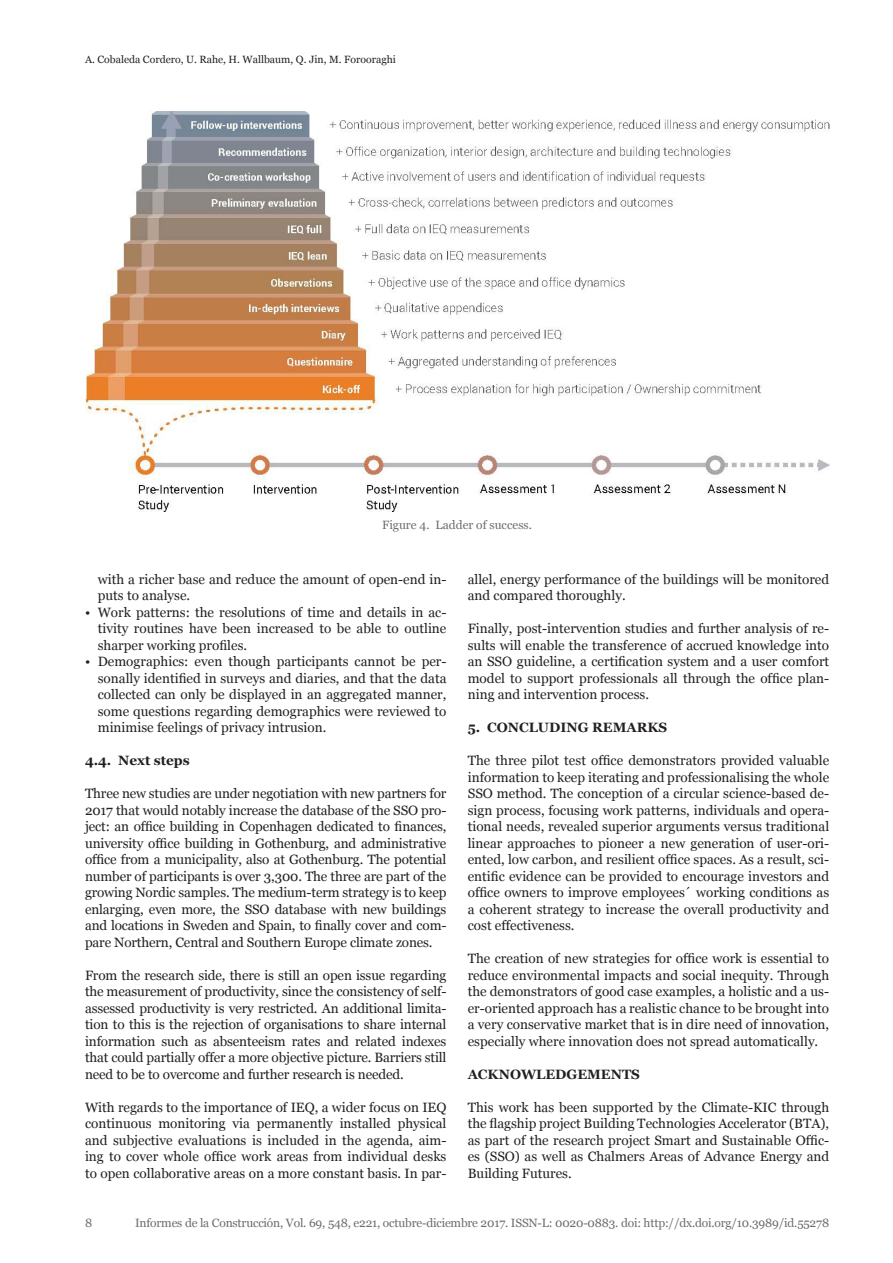
<style>
.page{position:relative;width:893px;height:1263px;background:#fff}
.page>*{position:absolute;margin:0;border:0;box-sizing:border-box;transform-origin:0 0}
.t1{font:13.5px/16.5px "Georgia";color:#231f20;text-align:justify}
.t2{font:700 13.5px "Georgia";color:#231f20}
.t3{font:12px "Georgia";letter-spacing:-.015em;color:#6c6d70}
.t4{font:10.5px "Georgia";color:#231f20}
</style>
<div class="page">
<img style="left:85px;top:111px;width:744px;height:400px">
<p class="t4" style="left:85px;top:54px;width:312px">A. Cobaleda Cordero, U. Rahe, H. Wallbaum, Q. Jin, M. Forooraghi</p>
<p class="t3" style="left:382px;top:518px;width:151px">Figure 4. Ladder of success.</p>
<p class="t1" style="left:98px;top:571px;width:350px">with a richer base and reduce the amount of open-end in&shy;puts to analyse.</p>
<p class="t1" style="left:98px;top:604px;width:350px;text-indent:-13px">• Work patterns: the resolutions of time and details in ac&shy;tivity routines have been increased to be able to outline sharper working profiles.</p>
<p class="t1" style="left:98px;top:653px;width:350px;text-indent:-13px">• Demographics: even though participants cannot be per&shy;sonally identified in surveys and diaries, and that the data collected can only be displayed in an aggregated manner, some questions regarding demographics were reviewed to minimise feelings of privacy intrusion.</p>
<p class="t2" style="left:85px;top:753px;width:106px">4.4. NEXT STEPS</p>
<p class="t1" style="left:85px;top:785px;width:363px">Three new studies are under negotiation with new partners for 2017 that would notably increase the database of the SSO pro&shy;ject: an office building in Copenhagen dedicated to finances, university office building in Gothenburg, and administrative office from a municipality, also at Gothenburg. The potential number of participants is over 3,300. The three are part of the growing Nordic samples. The medium-term strategy is to keep enlarging, even more, the SSO database with new buildings and locations in Sweden and Spain, to finally cover and com&shy;pare Northern, Central and Southern Europe climate zones.</p>
<p class="t1" style="left:85px;top:967px;width:363px">From the research side, there is still an open issue regarding the measurement of productivity, since the consistency of self&shy;assessed productivity is very restricted. An additional limita&shy;tion to this is the rejection of organisations to share internal information such as absenteeism rates and related indexes that could partially offer a more objective picture. Barriers still need to be to overcome and further research is needed.</p>
<p class="t1" style="left:85px;top:1099px;width:363px">With regards to the importance of IEQ, a wider focus on IEQ continuous monitoring via permanently installed physical and subjective evaluations is included in the agenda, aim&shy;ing to cover whole office work areas from individual desks to open collaborative areas on a more constant basis. In par-</p>
<p class="t1" style="left:468px;top:571px;width:363px">allel, energy performance of the buildings will be monitored and compared thoroughly.</p>
<p class="t1" style="left:468px;top:620px;width:363px">Finally, post-intervention studies and further analysis of re&shy;sults will enable the transference of accrued knowledge into an SSO guideline, a certification system and a user comfort model to support professionals all through the office plan&shy;ning and intervention process.</p>
<p class="t2" style="left:468px;top:720px;width:40px">5. CONCLUDIN</p>
<p class="t2" style="left:578px;top:720px;width:70px">G REMARKS</p>
<p class="t1" style="left:468px;top:752px;width:363px">The three pilot test office demonstrators provided valuable information to keep iterating and professionalising the whole SSO method. The conception of a circular science-based de&shy;sign process, focusing work patterns, individuals and opera&shy;tional needs, revealed superior arguments versus traditional linear approaches to pioneer a new generation of user-ori&shy;ented, low carbon, and resilient office spaces. As a result, sci&shy;entific evidence can be provided to encourage investors and office owners to improve employees´ working conditions as a coherent strategy to increase the overall productivity and cost effectiveness.</p>
<p class="t1" style="left:468px;top:950px;width:363px">The creation of new strategies for office work is essential to reduce environmental impacts and social inequity. Through the demonstrators of good case examples, a holistic and a us&shy;er-oriented approach has a realistic chance to be brought into a very conservative market that is in dire need of innovation, especially where innovation does not spread automatically.</p>
<p class="t2" style="left:468px;top:1066px;width:12px">ACKNO</p>
<p class="t2" style="left:521px;top:1066px;width:101px">WLED GEMENTS</p>
<p class="t1" style="left:468px;top:1099px;width:363px">This work has been supported by the Climate-KIC through the flagship project Building Technologies Accelerator (BTA), as part of the research project Smart and Sustainable Offic&shy;es (SSO) as well as Chalmers Areas of Advance Energy and Building Futures.</p>
<p class="t3" style="left:85px;top:1216px;width:9px">8</p>
<p class="t3" style="left:135px;top:1216px;width:695px">Informes de la Construcción, Vol. 69, 548, e221, octubre-diciembre 2017. ISSN-L: 0020-0883. doi: http://dx.doi.org/10.3989/id.55278</p>
</div>
